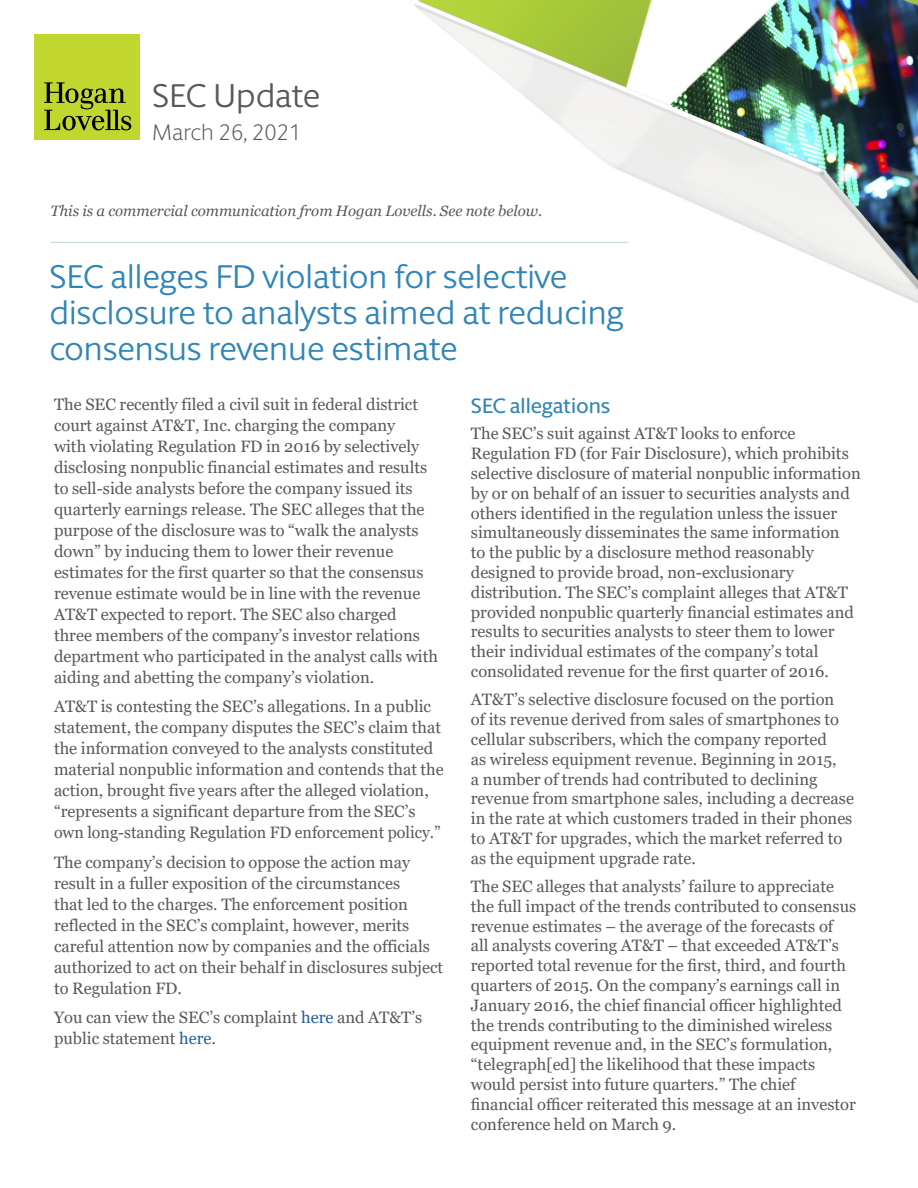
<style>
.page{position:relative;width:918px;height:1188px;background:#fff}
.page>*{position:absolute;margin:0;border:0;box-sizing:border-box;transform-origin:0 0}
.t1{font:33px/36px "Berlingske Sans Round";letter-spacing:-.005em;color:#3085b7}
.t2{font:33px "Berlingske Sans Round";color:#58595b}
.t3{font:300 22.5px "Berlingske Sans Round";color:#58595b}
.t4{font:500 21px "Berlingske Sans Round";letter-spacing:-.005em;color:#3085b7}
.t5{font:16.5px/19.8px "Georgia";color:#58595b}
.t6{font:italic 15px "Georgia";color:#58595b}
.s1{color:#215e9e}
</style>
<div class="page">
<img style="left:395px;top:0;width:523px;height:303px">
<div style="left:35px;top:35px;width:105px;height:105px;background:#c1d72f"></div>
<svg style="left:44px;top:82px;width:87px;height:48px"></svg>
<hr style="left:51px;top:242px;width:577px;height:1px;background:#c3d6d2">
<h1 class="t2" style="left:152px;top:73px;width:170px">SEC Update</h1>
<h2 class="t3" style="left:152px;top:117px;width:151px">March 26, 2021</h2>
<p class="t6" style="left:51px;top:201px;width:493px">This is a commercial communication from Hogan Lovells. See note below.</p>
<h1 class="t1" style="left:49px;top:257px;width:576px">SEC alleges FD violation for selective disclosure to analysts aimed at reducing consensus revenue estimate</h1>
<p class="t5" style="left:54px;top:394px;width:386px;line-height:21px">The SEC recently filed a civil suit in federal district court against AT&amp;T, Inc. charging the company<br>with violating Regulation FD in 2016 by selectively disclosing nonpublic financial estimates and results to sell-side analysts before the company issued its quarterly earnings release. The SEC alleges that the purpose of the disclosure was to “walk the analysts down” by inducing them to lower their revenue estimates for the first quarter so that the consensus revenue estimate would be in line with the revenue AT&amp;T expected to report. The SEC also charged three members of the company’s investor relations department who participated in the analyst calls with aiding and abetting the company’s violation.</p>
<p class="t5" style="left:54px;top:696px;width:391px;line-height:21px">AT&amp;T is contesting the SEC’s allegations. In a public statement, the company disputes the SEC’s claim that the information conveyed to the analysts constituted material nonpublic information and contends that the action, brought five years after the alleged violation, “represents a significant departure from the SEC’s own long-standing Regulation FD enforcement policy.”</p>
<p class="t5" style="left:54px;top:852px;width:391px;line-height:21px">The company’s decision to oppose the action may result in a fuller exposition of the circumstances<br>that led to the charges. The enforcement position reflected in the SEC’s complaint, however, merits careful attention now by companies and the officials authorized to act on their behalf in disclosures subject to Regulation FD.</p>
<p class="t5" style="left:54px;top:1007px;width:370px;line-height:21px">You can view the SEC’s complaint <span class="s1">here</span> and AT&amp;T’s public statement <span class="s1">here</span>.</p>
<p class="t4" style="left:471px;top:391px;width:141px">SEC allegations</p>
<p class="t5" style="left:471px;top:424px;width:391px">The SEC’s suit against AT&amp;T looks to enforce Regulation FD (for Fair Disclosure), which prohibits selective disclosure of material nonpublic information by or on behalf of an issuer to securities analysts and others identified in the regulation unless the issuer simultaneously disseminates the same information<br>to the public by a disclosure method reasonably designed to provide broad, non-exclusionary distribution. The SEC’s complaint alleges that AT&amp;T provided nonpublic quarterly financial estimates and results to securities analysts to steer them to lower their individual estimates of the company’s total consolidated revenue for the first quarter of 2016.</p>
<p class="t5" style="left:471px;top:690px;width:385px">AT&amp;T’s selective disclosure focused on the portion<br>of its revenue derived from sales of smartphones to cellular subscribers, which the company reported<br>as wireless equipment revenue. Beginning in 2015,<br>a number of trends had contributed to declining revenue from smartphone sales, including a decrease in the rate at which customers traded in their phones to AT&amp;T for upgrades, which the market referred to as the equipment upgrade rate.</p>
<p class="t5" style="left:471px;top:877px;width:387px">The SEC alleges that analysts’ failure to appreciate the full impact of the trends contributed to consensus revenue estimates – the average of the forecasts of<br>all analysts covering AT&amp;T – that exceeded AT&amp;T’s reported total revenue for the first, third, and fourth quarters of 2015. On the company’s earnings call in January 2016, the chief financial officer highlighted the trends contributing to the diminished wireless equipment revenue and, in the SEC’s formulation, “telegraph[ed] the likelihood that these impacts would persist into future quarters.” The chief financial officer reiterated this message at an investor conference held on March 9.</p>
</div>
